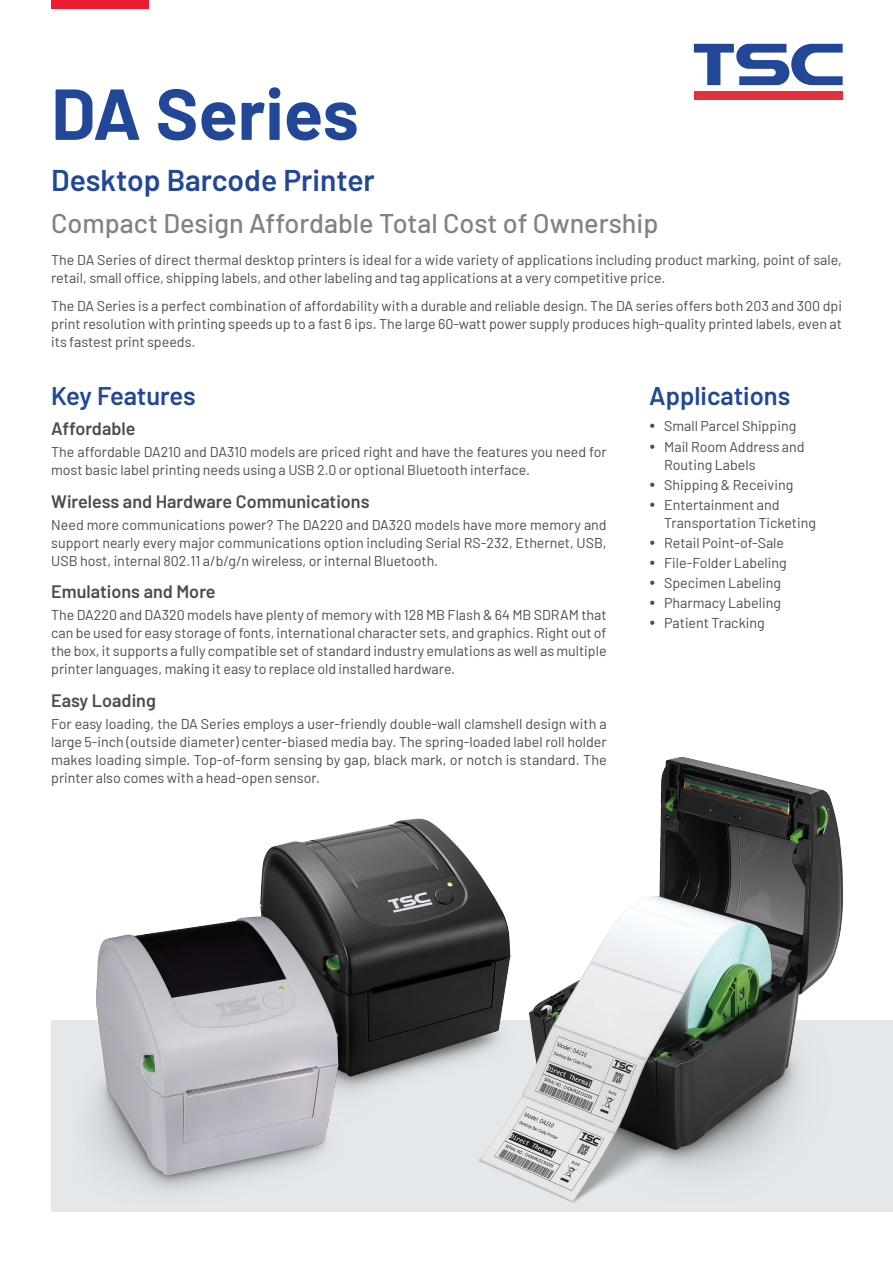
<style>
.page{position:relative;width:893px;height:1263px;background:#fff}
.page>*{position:absolute;margin:0;border:0;box-sizing:border-box;transform-origin:0 0}
.t1{font:700 72px "Barlow";color:#224798}
.t2{font:600 30px "Barlow";color:#224798}
.t3{font:500 27px "Barlow";color:#808285}
.title01{font:600 25.5px "Barlow";color:#224798}
.title03{font:600 18px "Barlow";color:#4b4c4d}
.content01{font:14.25px/18px "Barlow";color:#4b4c4d}
</style>
<div class="page">
<div style="left:51px;top:0;width:97px;height:8px;background:#ee1a2e"></div>
<div style="left:51px;top:1020px;width:842px;height:192px;background:#e4e8eb"></div>
<div style="left:694px;top:91px;width:149px;height:9px;background:#e4303d"></div>
<svg style="left:694px;top:44px;width:149px;height:41px"></svg>
<img style="left:92px;top:757px;width:751px;height:446px">
<p class="t1" style="left:51px;top:61px;width:309px">DA Series</p>
<p class="t2" style="left:51px;top:158px;width:325px">Desktop Barcode Printer</p>
<p class="t3" style="left:51px;top:203px;width:609px">Compact Design Affordable Total Cost of Ownership</p>
<p class="content01" style="left:51px;top:249px;width:792px">The DA Series of direct thermal desktop printers is ideal for a wide variety of applications including product marking, point of sale, retail, small office, shipping labels, and other labeling and tag applications at a very competitive price.</p>
<p class="content01" style="left:51px;top:296px;width:792px;text-align:justify">The DA Series is a perfect combination of affordability with a durable and reliable design. The DA series offers both 203 and 300 dpi print resolution with printing speeds up to a fast 6 ips. The large 60-watt power supply produces high-quality printed labels, even at its fastest print speeds.</p>
<p class="title01" style="left:51px;top:377px;width:146px">Key Features</p>
<p class="title03" style="left:51px;top:415px;width:86px">Affordable</p>
<p class="content01" style="left:51px;top:442px;width:557px">The affordable DA210 and DA310 models are priced right and have the features you need for most basic label printing needs using a USB 2.0 or optional Bluetooth interface.</p>
<p class="title03" style="left:51px;top:488px;width:320px">Wireless and Hardware Communications</p>
<p class="content01" style="left:51px;top:515px;width:557px;text-align:justify">Need more communications power? The DA220 and DA320 models have more memory and support nearly every major communications option including Serial RS-232, Ethernet, USB, USB host, internal 802.11 a/b/g/n wireless, or internal Bluetooth.</p>
<p class="title03" style="left:51px;top:578px;width:166px">Emulations and More</p>
<p class="content01" style="left:51px;top:605px;width:557px;text-align:justify">The DA220 and DA320 models have plenty of memory with 128 MB Flash &amp; 64 MB SDRAM that can be used for easy storage of fonts, international character sets, and graphics. Right out of the box, it supports a fully compatible set of standard industry emulations as well as multiple printer languages, making it easy to replace old installed hardware.</p>
<p class="title03" style="left:51px;top:687px;width:106px">Easy Loading</p>
<p class="content01" style="left:51px;top:714px;width:557px;text-align:justify">For easy loading, the DA Series employs a user-friendly double-wall clamshell design with a large 5-inch (outside diameter) center-biased media bay. The spring-loaded label roll holder makes loading simple. Top-of-form sensing by gap, black mark, or notch is standard. The printer also comes with a head-open sensor.</p>
<p class="title01" style="left:649px;top:377px;width:143px">Applications</p>
<p class="content01" style="left:664px;top:416px;width:134px">Small Parcel Shipping</p>
<p class="content01" style="left:664px;top:436px;width:142px">Mail Room Address and<br>Routing Labels</p>
<p class="content01" style="left:664px;top:474px;width:131px">Shipping &amp; Receiving</p>
<p class="content01" style="left:664px;top:495px;width:153px">Entertainment and<br>Transportation Ticketing</p>
<p class="content01" style="left:664px;top:533px;width:121px">Retail Point-of-Sale</p>
<p class="content01" style="left:664px;top:553px;width:124px">File-Folder Labeling</p>
<p class="content01" style="left:664px;top:573px;width:118px">Specimen Labeling</p>
<p class="content01" style="left:664px;top:593px;width:118px">Pharmacy Labeling</p>
<p class="content01" style="left:664px;top:613px;width:102px">Patient Tracking</p>
</div>
